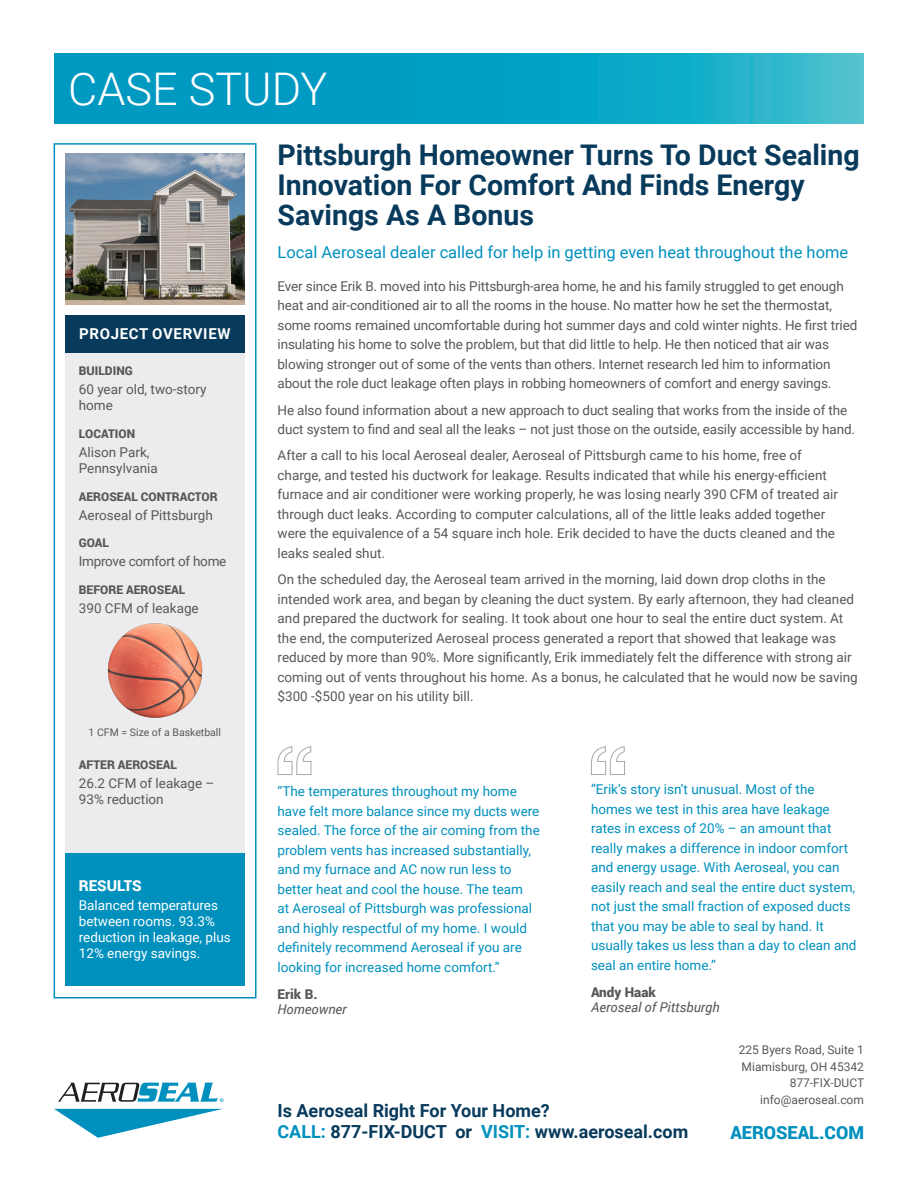
<style>
.page{position:relative;width:918px;height:1188px;background:#fff}
.page>*{position:absolute;margin:0;border:0;box-sizing:border-box;transform-origin:0 0}
.t1{font:300 45px "Roboto";color:#fff}
.t2{font:700 28.5px/30px "Roboto";color:#083a5c}
.t3{font:700 18px/21.6px "Roboto";color:#083a5c}
.t4{font:900 18px "Roboto";color:#0090be}
.Sub_Header{font:16.5px "Roboto";color:#0090be}
.Project_Overview_Hea{font:700 15px "Roboto";letter-spacing:.045em;color:#fff}
.Project_Overview_Tit{font:900 15px "Roboto";color:#fff}
.Body_Copy{font:13.5px/19.5px "Roboto";color:#57585a}
.Testimonial_Copy{font:13.5px/19.5px "Roboto";color:#0090be}
.Project_Overview_Ite{font:13.5px/16.2px "Roboto";color:#57585a}
.Project_Overview_Ite-2{font:13.5px/16.2px "Roboto";color:#fff}
.Testimonial_Title{font:italic 13.5px "Roboto";color:#57585a}
.Project_Overview_Ite-3{font:13.5px "Roboto";letter-spacing:-.02em;color:#57585a}
.Testimonial_Name{font:900 13.5px "Roboto";color:#57585a}
.t5{font:12px/16.5px "Roboto";color:#57585a;text-align:right}
.Project_Overview_Tit-2{font:900 12px "Roboto";color:#57585a}
.Project_Overview_Ite-4{font:10.5px "Roboto";color:#57585a}
.s1{color:#0090be}
</style>
<div class="page">
<svg style="left:54px;top:54px;width:810px;height:69px;background:#0ca3c5"></svg>
<svg style="left:54px;top:1109px;width:168px;height:29px"></svg>
<svg style="left:58px;top:1083px;width:166px;height:19px"></svg>
<div style="left:54px;top:143px;width:202px;height:855px;border:2px solid #0090be"></div>
<div style="left:65px;top:352px;width:179px;height:501px;background:#ececee"></div>
<div style="left:65px;top:853px;width:179px;height:133px;background:#0090be"></div>
<div style="left:65px;top:315px;width:179px;height:37px;background:#083a5c"></div>
<img style="left:65px;top:153px;width:179px;height:152px">
<img style="left:108px;top:623px;width:95px;height:95px">
<svg style="left:277px;top:746px;width:35px;height:29px"></svg>
<svg style="left:591px;top:746px;width:34px;height:29px"></svg>
<h1 class="t1" style="left:68px;top:58px;width:261px">CASE STUDY</h1>
<p class="Project_Overview_Hea" style="left:79px;top:323px;width:153px">PROJECT OVERVIEW</p>
<p class="Project_Overview_Tit-2" style="left:79px;top:362px;width:55px">BUILDING</p>
<p class="Project_Overview_Ite" style="left:79px;top:380px;width:129px">60 year old, two-story home</p>
<p class="Project_Overview_Tit-2" style="left:79px;top:425px;width:58px">LOCATION</p>
<p class="Project_Overview_Ite" style="left:79px;top:443px;width:80px">Alison Park,<br>Pennsylvania</p>
<p class="Project_Overview_Tit-2" style="left:79px;top:488px;width:140px">AEROSEAL CONTRACTOR</p>
<p class="Project_Overview_Ite" style="left:79px;top:506px;width:135px">Aeroseal of Pittsburgh</p>
<p class="Project_Overview_Tit-2" style="left:79px;top:535px;width:32px">GOAL</p>
<p class="Project_Overview_Ite-3" style="left:79px;top:552px;width:149px">Improve comfort of home</p>
<p class="Project_Overview_Tit-2" style="left:79px;top:581px;width:108px">BEFORE AEROSEAL</p>
<p class="Project_Overview_Ite" style="left:79px;top:600px;width:121px">390 CFM of leakage</p>
<p class="Project_Overview_Ite-4" style="left:89px;top:725px;width:134px">1 CFM = Size of a Basketball</p>
<p class="Project_Overview_Tit-2" style="left:79px;top:757px;width:100px">AFTER AEROSEAL</p>
<p class="Project_Overview_Ite" style="left:79px;top:775px;width:137px">26.2 CFM of leakage –<br>93% reduction</p>
<p class="Project_Overview_Tit" style="left:79px;top:875px;width:64px">RESULTS</p>
<p class="Project_Overview_Ite-2" style="left:79px;top:896px;width:153px">Balanced temperatures between rooms. 93.3% reduction in leakage, plus<br>12% energy savings.</p>
<p class="t2" style="left:278px;top:138px;width:584px">Pittsburgh Homeowner Turns To Duct Sealing<br>Innovation For Comfort And Finds Energy<br>Savings As A Bonus</p>
<p class="Sub_Header" style="left:278px;top:240px;width:572px">Local Aeroseal dealer called for help in getting even heat throughout the home</p>
<p class="Body_Copy" style="left:278px;top:276px;width:581px">Ever since Erik B. moved into his Pittsburgh-area home, he and his family struggled to get enough heat and air-conditioned air to all the rooms in the house. No matter how he set the thermostat, some rooms remained uncomfortable during hot summer days and cold winter nights. He first tried insulating his home to solve the problem, but that did little to help. He then noticed that air was blowing stronger out of some of the vents than others. Internet research led him to information about the role duct leakage often plays in robbing homeowners of comfort and energy savings.</p>
<p class="Body_Copy" style="left:278px;top:400px;width:579px">He also found information about a new approach to duct sealing that works from the inside of the duct system to find and seal all the leaks – not just those on the outside, easily accessible by hand.</p>
<p class="Body_Copy" style="left:278px;top:445px;width:562px">After a call to his local Aeroseal dealer, Aeroseal of Pittsburgh came to his home, free of charge, and tested his ductwork for leakage. Results indicated that while his energy-efficient furnace and air conditioner were working properly, he was losing nearly 390 CFM of treated air through duct leaks. According to computer calculations, all of the little leaks added together were the equivalence of a 54 square inch hole. Erik decided to have the ducts cleaned and the leaks sealed shut.</p>
<p class="Body_Copy" style="left:278px;top:569px;width:582px">On the scheduled day, the Aeroseal team arrived in the morning, laid down drop cloths in the intended work area, and began by cleaning the duct system. By early afternoon, they had cleaned and prepared the ductwork for sealing. It took about one hour to seal the entire duct system. At the end, the computerized Aeroseal process generated a report that showed that leakage was reduced by more than 90%. More significantly, Erik immediately felt the difference with strong air coming out of vents throughout his home. As a bonus, he calculated that he would now be saving $300 -$500 year on his utility bill.</p>
<p class="Testimonial_Copy" style="left:278px;top:781px;width:264px">“The temperatures throughout my home have felt more balance since my ducts were sealed. The force of the air coming from the problem vents has increased substantially, and my furnace and AC now run less to better heat and cool the house. The team<br>at Aeroseal of Pittsburgh was professional and highly respectful of my home. I would definitely recommend Aeroseal if you are looking for increased home comfort.”</p>
<p class="Testimonial_Name" style="left:278px;top:985px;width:41px">Erik B.</p>
<p class="Testimonial_Title" style="left:278px;top:1000px;width:71px">Homeowner</p>
<p class="Testimonial_Copy" style="left:591px;top:779px;width:267px">“Erik’s story isn’t unusual. Most of the homes we test in this area have leakage rates in excess of 20% – an amount that really makes a difference in indoor comfort and energy usage. With Aeroseal, you can easily reach and seal the entire duct system, not just the small fraction of exposed ducts that you may be able to seal by hand. It usually takes us less than a day to clean and seal an entire home.”</p>
<p class="Testimonial_Name" style="left:591px;top:983px;width:66px">Andy Haak</p>
<p class="Testimonial_Title" style="left:591px;top:998px;width:130px">Aeroseal of Pittsburgh</p>
<h3 class="t3" style="left:278px;top:1099px;width:412px">Is Aeroseal Right For Your Home?<br><span class="s1">CALL:</span> 877-FIX-DUCT or <span class="s1">VISIT:</span> www.aeroseal.com</h3>
<p class="t5" style="left:739px;top:1042px;width:127px">225 Byers Road, Suite 1<br>Miamisburg, OH 45342<br>877-FIX-DUCT info@aeroseal.com</p>
<h3 class="t4" style="left:730px;top:1120px;width:135px">AEROSEAL.COM</h3>
</div>
